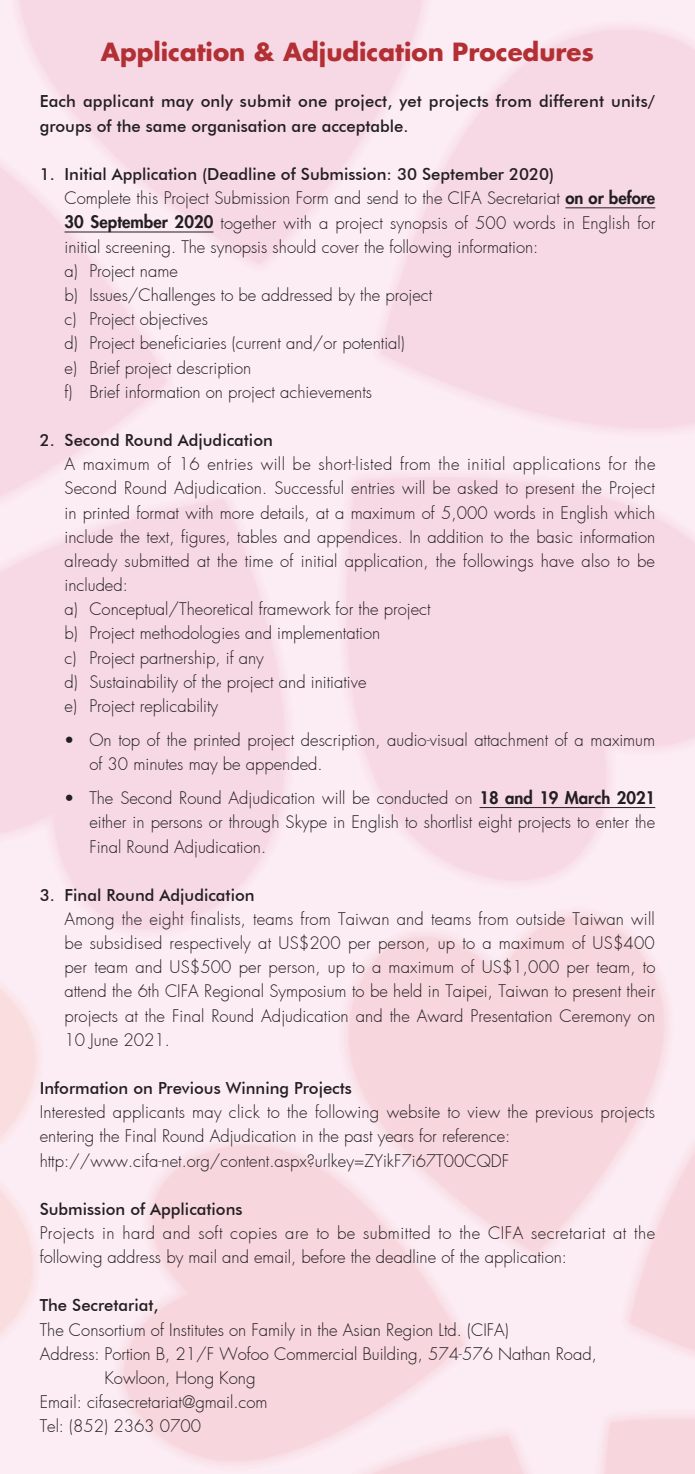
<style>
.page{position:relative;width:695px;height:1474px;background:#fff}
.page>*{position:absolute;margin:0;border:0;box-sizing:border-box;transform-origin:0 0}
.t1{font:700 24.5px "Futura";color:#b22f34}
.t2{font:300 16.62px/24.2px "Futura";color:#231f20}
.t3{font:500 16.62px/24.2px "Futura BT";color:#231f20}
.t4{font:300 16.62px/24.2px "Futura";letter-spacing:.025em;color:#231f20}
.s1{font-weight:800}
</style>
<div class="page">
<hr style="left:565px;top:207px;width:90px;height:1px;background:#231f20">
<hr style="left:64px;top:231px;width:149px;height:1px;background:#231f20">
<hr style="left:479px;top:807px;width:176px;height:1px;background:#231f20">
<h1 class="t1" style="left:101px;top:35px;width:494px">Application &amp; Adjudication Procedures</h1>
<p class="t3" style="left:40px;top:89px;width:616px">Each applicant may only submit one project, yet projects from different units/ groups of the same organisation are acceptable.</p>
<p class="t3" style="left:40px;top:162px;width:516px">1. Initial Application (Deadline of Submission: 30 September 2020)</p>
<p class="t2" style="left:64px;top:186px;width:592px">Complete this Project Submission Form and send to the CIFA Secretariat <span class="s1">on or before 30 September 2020</span> together with a project synopsis of 500 words in English for initial screening. The synopsis should cover the following information:<br>a) Project name<br>b) Issues/Challenges to be addressed by the project<br>c) Project objectives<br>d) Project beneficiaries (current and/or potential)<br>e) Brief project description<br>f) Brief information on project achievements</p>
<p class="t3" style="left:40px;top:427px;width:235px">2. Second Round Adjudication</p>
<p class="t2" style="left:64px;top:452px;width:592px">A maximum of 16 entries will be short-listed from the initial applications for the Second Round Adjudication. Successful entries will be asked to present the Project in printed format with more details, at a maximum of 5,000 words in English which include the text, figures, tables and appendices. In addition to the basic information already submitted at the time of initial application, the followings have also to be included:<br>a) Conceptual/Theoretical framework for the project<br>b) Project methodologies and implementation<br>c) Project partnership, if any<br>d) Sustainability of the project and initiative<br>e) Project replicability</p>
<p class="t2" style="left:89px;top:728px;width:567px;text-indent:-25px">• On top of the printed project description, audio-visual attachment of a maximum of 30 minutes may be appended.</p>
<p class="t2" style="left:89px;top:786px;width:567px;text-align:justify;text-indent:-25px">• The Second Round Adjudication will be conducted on <span class="s1">18 and 19 March 2021 </span>either in persons or through Skype in English to shortlist eight projects to enter the Final Round Adjudication.</p>
<p class="t3" style="left:40px;top:882px;width:216px">3. Final Round Adjudication</p>
<p class="t2" style="left:64px;top:907px;width:592px;text-align:justify">Among the eight finalists, teams from Taiwan and teams from outside Taiwan will be subsidised respectively at US$200 per person, up to a maximum of US$400 per team and US$500 per person, up to a maximum of US$1,000 per team, to attend the 6th CIFA Regional Symposium to be held in Taipei, Taiwan to present their projects at the Final Round Adjudication and the Award Presentation Ceremony on 10 June 2021.</p>
<p class="t3" style="left:40px;top:1075px;width:314px">Information on Previous Winning Projects</p>
<p class="t2" style="left:40px;top:1100px;width:616px">Interested applicants may click to the following website to view the previous projects entering the Final Round Adjudication in the past years for reference: http://www.cifa-net.org/content.aspx?urlkey=ZYikF7i67T00CQDF</p>
<p class="t3" style="left:40px;top:1196px;width:204px">Submission of Applications</p>
<p class="t4" style="left:40px;top:1221px;width:617px">Projects in hard and soft copies are to be submitted to the CIFA secretariat at the following address by mail and email, before the deadline of the application:</p>
<p class="t3" style="left:40px;top:1293px;width:120px">The Secretariat,</p>
<p class="t2" style="left:40px;top:1317px;width:470px">The Consortium of Institutes on Family in the Asian Region Ltd. (CIFA)</p>
<p class="t2" style="left:40px;top:1341px;width:558px">Address: Portion B, 21/F Wofoo Commercial Building, 574-576 Nathan Road,</p>
<p class="t2" style="left:104px;top:1366px;width:152px">Kowloon, Hong Kong</p>
<p class="t2" style="left:40px;top:1390px;width:229px">Email: cifasecretariat@gmail.com</p>
<p class="t2" style="left:40px;top:1414px;width:163px">Tel: (852) 2363 0700</p>
</div>
